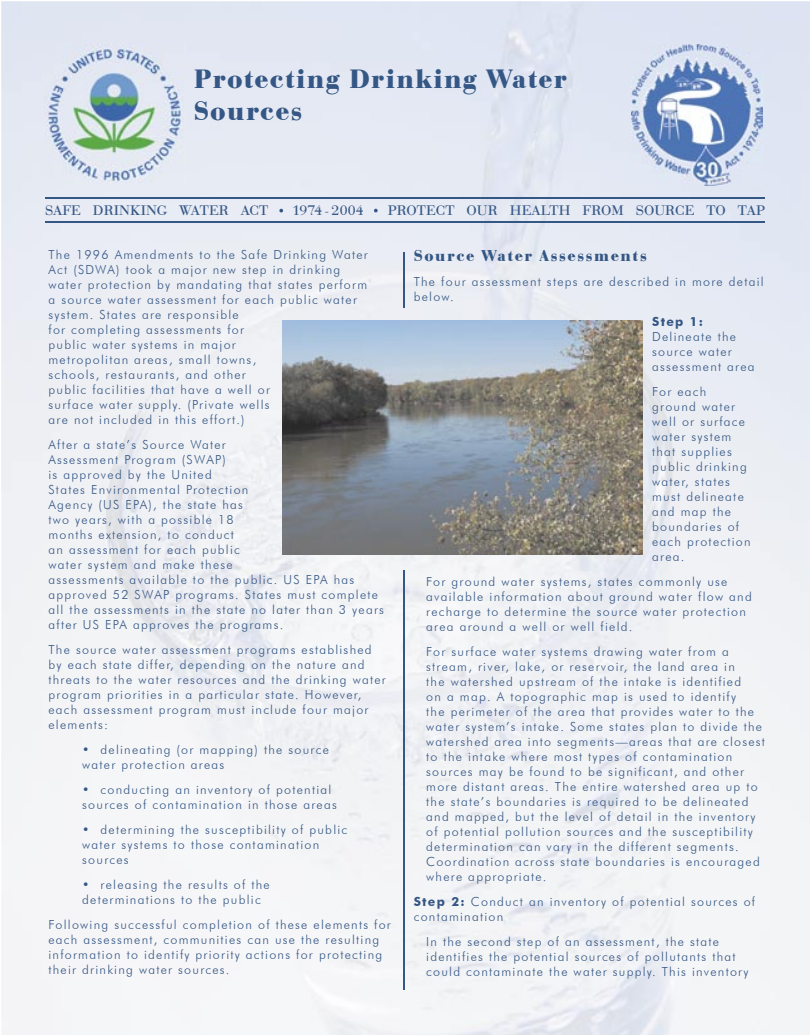
<style>
.page{position:relative;width:810px;height:1035px;background:#fff}
.page>*{position:absolute;margin:0;border:0;box-sizing:border-box;transform-origin:0 0}
.t1{font:700 27.5px/32.5px "Euro Bod T";letter-spacing:.05em;color:#355785}
.t2{font:700 16.25px "Euro Bod T";letter-spacing:.1em;color:#355785}
.t3{font:14.38px "Euro Bod T";letter-spacing:.005em;color:#355785}
.t4{font:300 12.5px/15px "Futura BT";letter-spacing:.1em;color:#355785}
.t5{font:700 12.5px "Futura BT";color:#355785}
.s1{font-weight:700}
</style>
<div class="page">
<img style="left:1px;top:1px;width:809px;height:1034px">
<img style="left:631px;top:44px;width:132px;height:141px">
<img style="left:44px;top:44px;width:141px;height:141px">
<svg style="left:374px;top:209px;width:4px;height:3px"></svg>
<svg style="left:279px;top:209px;width:4px;height:3px"></svg>
<hr style="left:45px;top:198px;width:720px;height:1px;background:#355785">
<hr style="left:45px;top:222px;width:720px;height:1px;background:#355785">
<hr style="left:404px;top:252px;width:1px;height:56px;background:#355785">
<hr style="left:404px;top:570px;width:1px;height:419px;background:#355785">
<img style="left:282px;top:320px;width:360px;height:235px">
<h1 class="t1" style="left:194px;top:62px;width:375px">Protecting Drinking Water<br>Sources</h1>
<p class="t3" style="left:45px;top:202px;width:225px">SAFE DRINKING WATER ACT</p>
<p class="t3" style="left:292px;top:202px;width:73px">1974 - 2004</p>
<p class="t3" style="left:388px;top:202px;width:379px">PROTECT OUR HEALTH FROM SOURCE TO TAP</p>
<p class="t4" style="left:49px;top:247px;width:321px">The 1996 Amendments to the Safe Drinking Water Act (SDWA) took a major new step in drinking water protection by mandating that states perform a source water assessment for each public water system. States are responsible<br>for completing assessments for<br>public water systems in major<br>metropolitan areas, small towns,<br>schools, restaurants, and other<br>public facilities that have a well or<br>surface water supply. (Private wells<br>are not included in this effort.)</p>
<p class="t4" style="left:49px;top:437px;width:337px">After a state’s Source Water<br>Assessment Program (SWAP)<br>is approved by the United<br>States Environmental Protection<br>Agency (US EPA), the state has<br>two years, with a possible 18<br>months extension, to conduct<br>an assessment for each public<br>water system and make these<br>assessments available to the public. US EPA has approved 52 SWAP programs. States must complete all the assessments in the state no later than 3 years after US EPA approves the programs.</p>
<p class="t4" style="left:49px;top:642px;width:339px">The source water assessment programs established by each state differ, depending on the nature and threats to the water resources and the drinking water program priorities in a particular state. However, each assessment program must include four major elements:</p>
<p class="t4" style="left:82px;top:742px;width:248px">• delineating (or mapping) the source water protection areas</p>
<p class="t4" style="left:82px;top:782px;width:256px">• conducting an inventory of potential sources of contamination in those areas</p>
<p class="t4" style="left:82px;top:822px;width:267px">• determining the susceptibility of public water systems to those contamination sources</p>
<p class="t4" style="left:82px;top:877px;width:189px">• releasing the results of the determinations to the public</p>
<p class="t4" style="left:49px;top:917px;width:344px">Following successful completion of these elements for each assessment, communities can use the resulting information to identify priority actions for protecting their drinking water sources.</p>
<h2 class="t2" style="left:414px;top:246px;width:235px">Source Water Assessments</h2>
<p class="t4" style="left:414px;top:274px;width:351px">The four assessment steps are described in more detail below.</p>
<p class="t5" style="left:652px;top:314px;width:53px">Step 1:</p>
<p class="t4" style="left:652px;top:329px;width:104px">Delineate the source water assessment area</p>
<p class="t4" style="left:652px;top:384px;width:100px">For each ground water well or surface water system that supplies public drinking water, states must delineate and map the boundaries of each protection area.</p>
<p class="t4" style="left:426px;top:574px;width:327px">For ground water systems, states commonly use available information about ground water flow and recharge to determine the source water protection area around a well or well field.</p>
<p class="t4" style="left:426px;top:644px;width:340px">For surface water systems drawing water from a stream, river, lake, or reservoir, the land area in<br>the watershed upstream of the intake is identified<br>on a map. A topographic map is used to identify<br>the perimeter of the area that provides water to the water system’s intake. Some states plan to divide the watershed area into segments—areas that are closest to the intake where most types of contamination sources may be found to be significant, and other more distant areas. The entire watershed area up to the state’s boundaries is required to be delineated and mapped, but the level of detail in the inventory of potential pollution sources and the susceptibility determination can vary in the different segments.<br>Coordination across state boundaries is encouraged where appropriate.</p>
<p class="t4" style="left:414px;top:894px;width:343px"><span class="s1">Step 2:</span> Conduct an inventory of potential sources of contamination</p>
<p class="t4" style="left:426px;top:934px;width:324px">In the second step of an assessment, the state identifies the potential sources of pollutants that could contaminate the water supply. This inventory</p>
</div>
